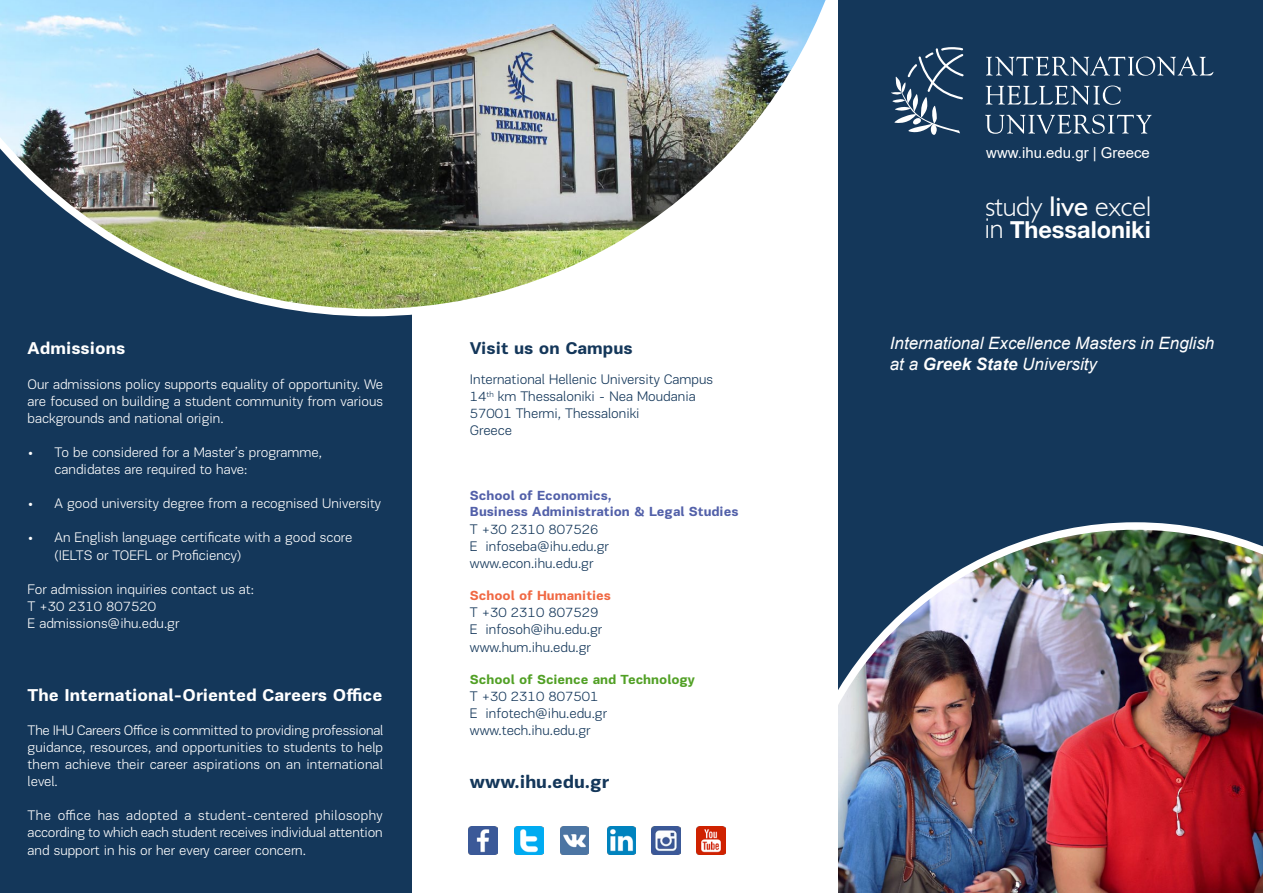
<style>
.page{position:relative;width:1263px;height:893px;background:#14375a}
.page>*{position:absolute;margin:0;border:0;box-sizing:border-box;transform-origin:0 0}
.t1{font:300 28.5px "Humanist 521 BT";color:#fff}
.t2{font:700 23.55px "Helvetica Neue LT Std";color:#fff}
.t3{font:700 18.6px "PF Encore Sans Pro";color:#14375a}
.t4{font:700 17.55px "PF Encore Sans Pro";color:#fff}
.t5{font:700 17.4px "PF Encore Sans Pro";color:#14375a}
.t6{font:700 17.4px "PF Encore Sans Pro";color:#fff}
.t7{font:italic 17.1px/20.4px "Arial";color:#fff}
.t8{font:15px "Arial";color:#fff}
.t9{font:300 14.25px/17.1px "PF Encore Sans Pro";color:#fff;text-align:justify}
.t10{font:300 14.25px/17.1px "PF Encore Sans Pro";color:#14375a}
.t11{font:700 13.5px/16.2px "PF Encore Sans Pro";color:#5260a9}
.t12{font:700 13.5px "PF Encore Sans Pro";color:#51a025}
.t13{font:700 13.5px "PF Encore Sans Pro";color:#f06843}
.s1{font-weight:400}
.s2{font-family:"Humanist 521 BT";font-weight:300;font-size:28.5px}
.s3{font-weight:700}
</style>
<div class="page">
<img style="left:838px;top:522px;width:425px;height:371px">
<div style="left:412px;top:0;width:426px;height:893px;background:#fff"></div>
<img style="left:0;top:0;width:826px;height:316px">
<img style="left:469px;top:826px;width:28px;height:29px">
<img style="left:514px;top:826px;width:29px;height:29px">
<img style="left:560px;top:826px;width:29px;height:29px">
<img style="left:696px;top:826px;width:29px;height:29px">
<img style="left:652px;top:826px;width:28px;height:29px">
<img style="left:607px;top:826px;width:29px;height:29px">
<svg style="left:985px;top:56px;width:228px;height:78px"></svg>
<div style="left:931px;top:125px;width:6px;height:10px;background:#c3cbd4;border-radius:50%"></div>
<svg style="left:891px;top:47px;width:73px;height:87px"></svg>
<p class="t6" style="left:28px;top:338px;width:99px">Admissions</p>
<p class="t9" style="left:28px;top:375px;width:357px">Our admissions policy supports equality of opportunity. We are focused on building a student community from various backgrounds and national origin.</p>
<p class="t9" style="left:55px;top:444px;width:269px;text-indent:-27px">• To be considered for a Master’s programme, candidates are required to have:</p>
<p class="t9" style="left:28px;top:495px;width:355px">• A good university degree from a recognised University</p>
<p class="t9" style="left:55px;top:529px;width:299px;text-indent:-27px">• An English language certificate with a good score (IELTS or TOEFL or Proficiency)</p>
<p class="t9" style="left:28px;top:580px;width:228px;text-align:left">For admission inquiries contact us at:<br>T +30 2310 807520<br>E admissions@ihu.edu.gr</p>
<p class="t4" style="left:28px;top:684px;width:356px">The International-Oriented Careers Office</p>
<p class="t9" style="left:28px;top:721px;width:357px">The IHU Careers Office is committed to providing professional guidance, resources, and opportunities to students to help them achieve their career aspirations on an international level.</p>
<p class="t9" style="left:28px;top:807px;width:357px">The office has adopted a student-centered philosophy according to which each student receives individual attention and support in his or her every career concern.</p>
<p class="t5" style="left:470px;top:338px;width:164px">Visit us on Campus</p>
<p class="t10" style="left:470px;top:371px;width:245px">International Hellenic University Campus<br>14<sup>th</sup> km Thessaloniki - Nea Moudania<br>57001 Thermi, Thessaloniki<br>Greece</p>
<p class="t11" style="left:470px;top:488px;width:270px">School of Economics,<br>Business Administration &amp; Legal Studies</p>
<p class="t10" style="left:470px;top:520px;width:141px">T +30 2310 807526<br>E infoseba@ihu.edu.gr www.econ.ihu.edu.gr</p>
<p class="t13" style="left:470px;top:587px;width:143px">School of Humanities</p>
<p class="t10" style="left:470px;top:604px;width:134px">T +30 2310 807529<br>E infosoh@ihu.edu.gr www.hum.ihu.edu.gr</p>
<p class="t12" style="left:470px;top:671px;width:227px">School of Science and Technology</p>
<p class="t10" style="left:470px;top:688px;width:139px">T +30 2310 807501<br>E infotech@ihu.edu.gr www.tech.ihu.edu.gr</p>
<h3 class="t3" style="left:470px;top:770px;width:141px">www.ihu.edu.gr</h3>
<p class="t8" style="left:986px;top:142px;width:165px">www.ihu.edu.gr | Greece</p>
<h1 class="t1" style="left:985px;top:189px;width:167px">study <span class="s1">live</span> excel</h1>
<h2 class="t2" style="left:985px;top:215px;width:168px"><span class="s2">in</span> Thessaloniki</h2>
<p class="t7" style="left:890px;top:333px;width:326px">International Excellence Masters in English at a <span class="s3">Greek State</span> University</p>
</div>
